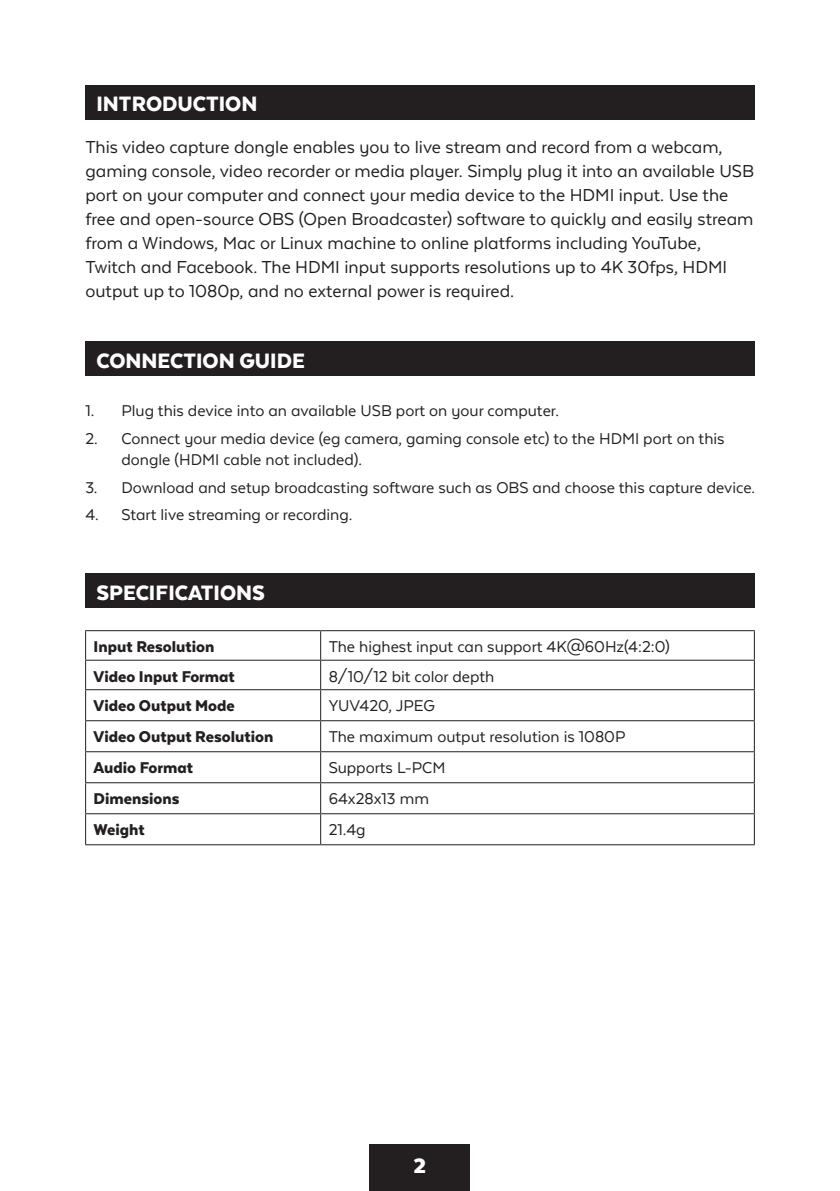
<style>
.page{position:relative;width:840px;height:1191px;background:#fff}
.page>*{position:absolute;margin:0;border:0;box-sizing:border-box;transform-origin:0 0}
.t1{font:900 24px "Texta Alt";color:#fff}
.t2{font:20px/24px "Texta Alt";color:#231f20}
.t3{font:18px/21.6px "Texta Alt";color:#231f20}
.t4{font:900 18px "Texta Alt";color:#231f20}
</style>
<div class="page">
<div style="left:369px;top:1144px;width:101px;height:47px;background:#231f20"></div>
<div style="left:85px;top:85px;width:669px;height:35px;background:#231f20"></div>
<div style="left:85px;top:341px;width:669px;height:35px;background:#231f20"></div>
<div style="left:85px;top:573px;width:669px;height:35px;background:#231f20"></div>
<hr style="left:85px;top:630px;width:235px;height:1px;background:#231f20">
<hr style="left:320px;top:630px;width:434px;height:1px;background:#231f20">
<hr style="left:85px;top:659px;width:235px;height:1px;background:#231f20">
<svg style="left:85px;top:631px;width:1px;height:58px"></svg>
<hr style="left:320px;top:659px;width:434px;height:1px;background:#231f20">
<svg style="left:320px;top:631px;width:1px;height:58px"></svg>
<svg style="left:753px;top:631px;width:1px;height:58px"></svg>
<hr style="left:85px;top:689px;width:235px;height:1px;background:#231f20">
<hr style="left:85px;top:690px;width:1px;height:30px;background:#231f20">
<hr style="left:320px;top:689px;width:434px;height:1px;background:#231f20">
<hr style="left:320px;top:690px;width:1px;height:30px;background:#231f20">
<hr style="left:753px;top:690px;width:1px;height:30px;background:#231f20">
<hr style="left:85px;top:720px;width:235px;height:1px;background:#231f20">
<hr style="left:85px;top:721px;width:1px;height:30px;background:#231f20">
<hr style="left:320px;top:720px;width:434px;height:1px;background:#231f20">
<hr style="left:320px;top:721px;width:1px;height:30px;background:#231f20">
<hr style="left:753px;top:721px;width:1px;height:30px;background:#231f20">
<hr style="left:85px;top:751px;width:235px;height:1px;background:#231f20">
<hr style="left:85px;top:752px;width:1px;height:30px;background:#231f20">
<hr style="left:320px;top:751px;width:434px;height:1px;background:#231f20">
<hr style="left:320px;top:752px;width:1px;height:30px;background:#231f20">
<hr style="left:753px;top:752px;width:1px;height:30px;background:#231f20">
<hr style="left:85px;top:782px;width:235px;height:1px;background:#231f20">
<hr style="left:85px;top:783px;width:1px;height:30px;background:#231f20">
<hr style="left:320px;top:782px;width:434px;height:1px;background:#231f20">
<hr style="left:320px;top:783px;width:1px;height:30px;background:#231f20">
<hr style="left:753px;top:783px;width:1px;height:30px;background:#231f20">
<hr style="left:85px;top:813px;width:235px;height:1px;background:#231f20">
<hr style="left:85px;top:814px;width:1px;height:30px;background:#231f20">
<hr style="left:320px;top:813px;width:434px;height:1px;background:#231f20">
<hr style="left:320px;top:814px;width:1px;height:30px;background:#231f20">
<hr style="left:753px;top:814px;width:1px;height:30px;background:#231f20">
<hr style="left:85px;top:844px;width:235px;height:1px;background:#231f20">
<hr style="left:320px;top:844px;width:434px;height:1px;background:#231f20">
<p class="t1" style="left:96px;top:92px;width:162px">INTRODUCTION</p>
<p class="t2" style="left:85px;top:134px;width:670px">This video capture dongle enables you to live stream and record from a webcam, gaming console, video recorder or media player. Simply plug it into an available USB port on your computer and connect your media device to the HDMI input. Use the free and open-source OBS (Open Broadcaster) software to quickly and easily stream from a Windows, Mac or Linux machine to online platforms including YouTube, Twitch and Facebook. The HDMI input supports resolutions up to 4K 30fps, HDMI output up to 1080p, and no external power is required.</p>
<p class="t1" style="left:96px;top:348px;width:210px">CONNECTION GUIDE</p>
<p class="t3" style="left:85px;top:400px;width:475px">1. Plug this device into an available USB port on your computer.</p>
<p class="t3" style="left:121px;top:427px;width:604px;text-indent:-36px">2. Connect your media device (eg camera, gaming console etc) to the HDMI port on this dongle (HDMI cable not included).</p>
<p class="t3" style="left:85px;top:476px;width:671px">3. Download and setup broadcasting software such as OBS and choose this capture device.</p>
<p class="t3" style="left:85px;top:503px;width:268px">4. Start live streaming or recording.</p>
<p class="t1" style="left:96px;top:580px;width:170px">SPECIFICATIONS</p>
<p class="t4" style="left:94px;top:637px;width:122px">Input Resolution</p>
<p class="t3" style="left:328px;top:636px;width:342px">The highest input can support 4K@60Hz(4:2:0)</p>
<p class="t4" style="left:94px;top:667px;width:143px">Video Input Format</p>
<p class="t3" style="left:328px;top:665px;width:167px">8/10/12 bit color depth</p>
<p class="t4" style="left:94px;top:696px;width:143px">Video Output Mode</p>
<p class="t3" style="left:328px;top:695px;width:108px">YUV420, JPEG</p>
<p class="t4" style="left:94px;top:727px;width:181px">Video Output Resolution</p>
<p class="t3" style="left:328px;top:726px;width:298px">The maximum output resolution is 1080P</p>
<p class="t4" style="left:94px;top:758px;width:101px">Audio Format</p>
<p class="t3" style="left:328px;top:757px;width:118px">Supports L-PCM</p>
<p class="t4" style="left:94px;top:789px;width:87px">Dimensions</p>
<p class="t3" style="left:328px;top:788px;width:102px">64x28x13 mm</p>
<p class="t4" style="left:94px;top:820px;width:52px">Weight</p>
<p class="t3" style="left:328px;top:819px;width:39px">21.4g</p>
<p class="t1" style="left:413px;top:1153px;width:14px">2</p>
</div>
